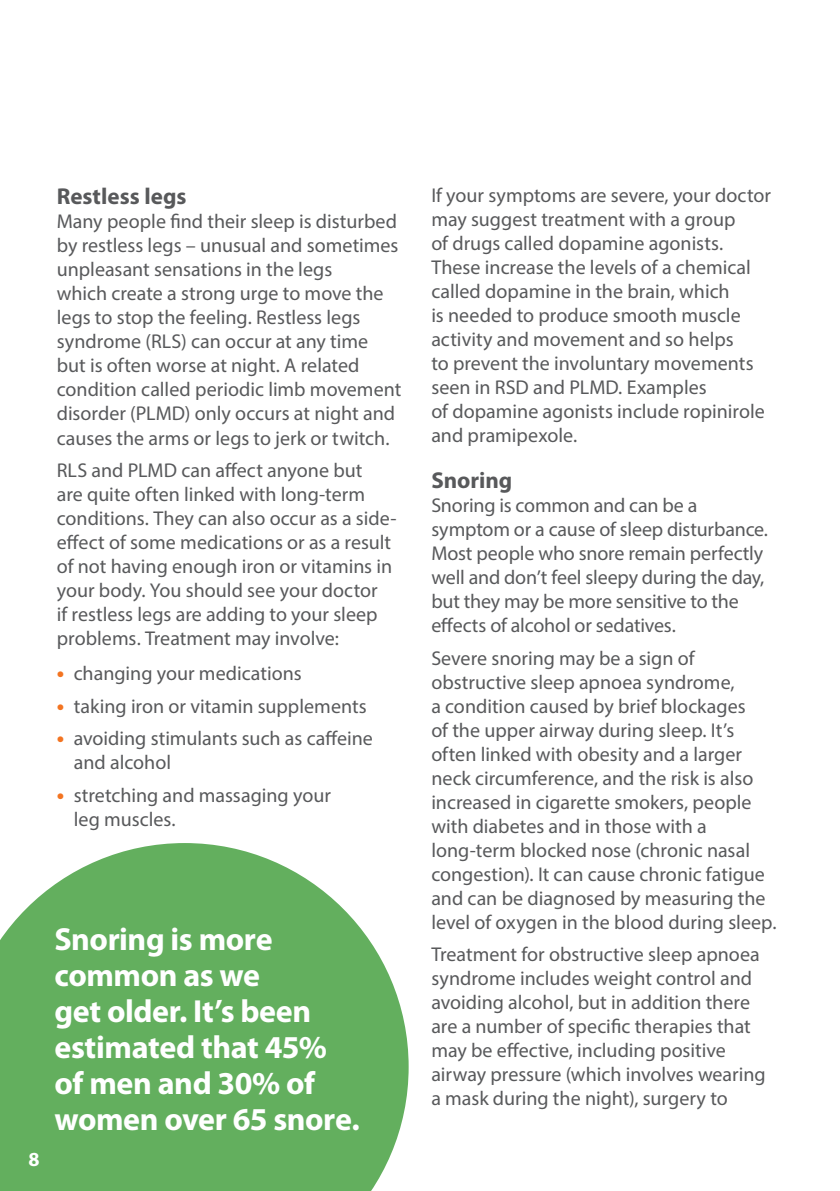
<style>
.page{position:relative;width:840px;height:1191px;background:#fff}
.page>*{position:absolute;margin:0;border:0;box-sizing:border-box;transform-origin:0 0}
.t1{font:700 32px/36px "Myriad Pro";letter-spacing:-.015em;color:#fff}
.t2{font:700 23px "Myriad Pro";color:#58595b}
.t3{font:20px/24px "Myriad Pro";color:#58595b}
.t4{font:700 20px "Myriad Pro";color:#fff}
.s1{font-weight:700;font-size:22px;color:#f37421}
</style>
<div class="page">
<svg style="left:0;top:843px;width:408px;height:348px;background:#76b871"></svg>
<p class="t2" style="left:57px;top:182px;width:131px">Restless legs</p>
<p class="t3" style="left:57px;top:209px;width:346px">Many people find their sleep is disturbed by restless legs – unusual and sometimes unpleasant sensations in the legs<br>which create a strong urge to move the legs to stop the feeling. Restless legs syndrome (RLS) can occur at any time but is often worse at night. A related condition called periodic limb movement disorder (PLMD) only occurs at night and causes the arms or legs to jerk or twitch.</p>
<p class="t3" style="left:57px;top:458px;width:341px">RLS and PLMD can affect anyone but<br>are quite often linked with long-term conditions. They can also occur as a side&shy;effect of some medications or as a result of not having enough iron or vitamins in your body. You should see your doctor<br>if restless legs are adding to your sleep problems. Treatment may involve:</p>
<p class="t3" style="left:57px;top:661px;width:246px"><span class="s1">•</span> changing your medications</p>
<p class="t3" style="left:57px;top:694px;width:311px"><span class="s1">•</span> taking iron or vitamin supplements</p>
<p class="t3" style="left:74px;top:726px;width:300px;text-indent:-17px"><span class="s1">•</span> avoiding stimulants such as caffeine and alcohol</p>
<p class="t3" style="left:74px;top:783px;width:258px;text-indent:-17px"><span class="s1">•</span> stretching and massaging your leg muscles.</p>
<p class="t4" style="left:28px;top:1146px;width:13px">8</p>
<h1 class="t1" style="left:54px;top:920px;width:306px">Snoring is more common as we<br>get older. It’s been estimated that 45% of men and 30% of women over 65 snore.</h1>
<p class="t3" style="left:431px;top:183px;width:341px">If your symptoms are severe, your doctor may suggest treatment with a group<br>of drugs called dopamine agonists.<br>These increase the levels of a chemical called dopamine in the brain, which<br>is needed to produce smooth muscle activity and movement and so helps<br>to prevent the involuntary movements seen in RSD and PLMD. Examples<br>of dopamine agonists include ropinirole and pramipexole.</p>
<p class="t2" style="left:431px;top:465px;width:82px">Snoring</p>
<p class="t3" style="left:431px;top:493px;width:338px">Snoring is common and can be a symptom or a cause of sleep disturbance.<br>Most people who snore remain perfectly well and don’t feel sleepy during the day, but they may be more sensitive to the effects of alcohol or sedatives.</p>
<p class="t3" style="left:431px;top:645px;width:346px">Severe snoring may be a sign of obstructive sleep apnoea syndrome,<br>a condition caused by brief blockages<br>of the upper airway during sleep. It’s often linked with obesity and a larger neck circumference, and the risk is also increased in cigarette smokers, people with diabetes and in those with a long-term blocked nose (chronic nasal congestion). It can cause chronic fatigue and can be diagnosed by measuring the level of oxygen in the blood during sleep.</p>
<p class="t3" style="left:431px;top:942px;width:336px">Treatment for obstructive sleep apnoea syndrome includes weight control and avoiding alcohol, but in addition there are a number of specific therapies that may be effective, including positive airway pressure (which involves wearing a mask during the night), surgery to</p>
</div>
